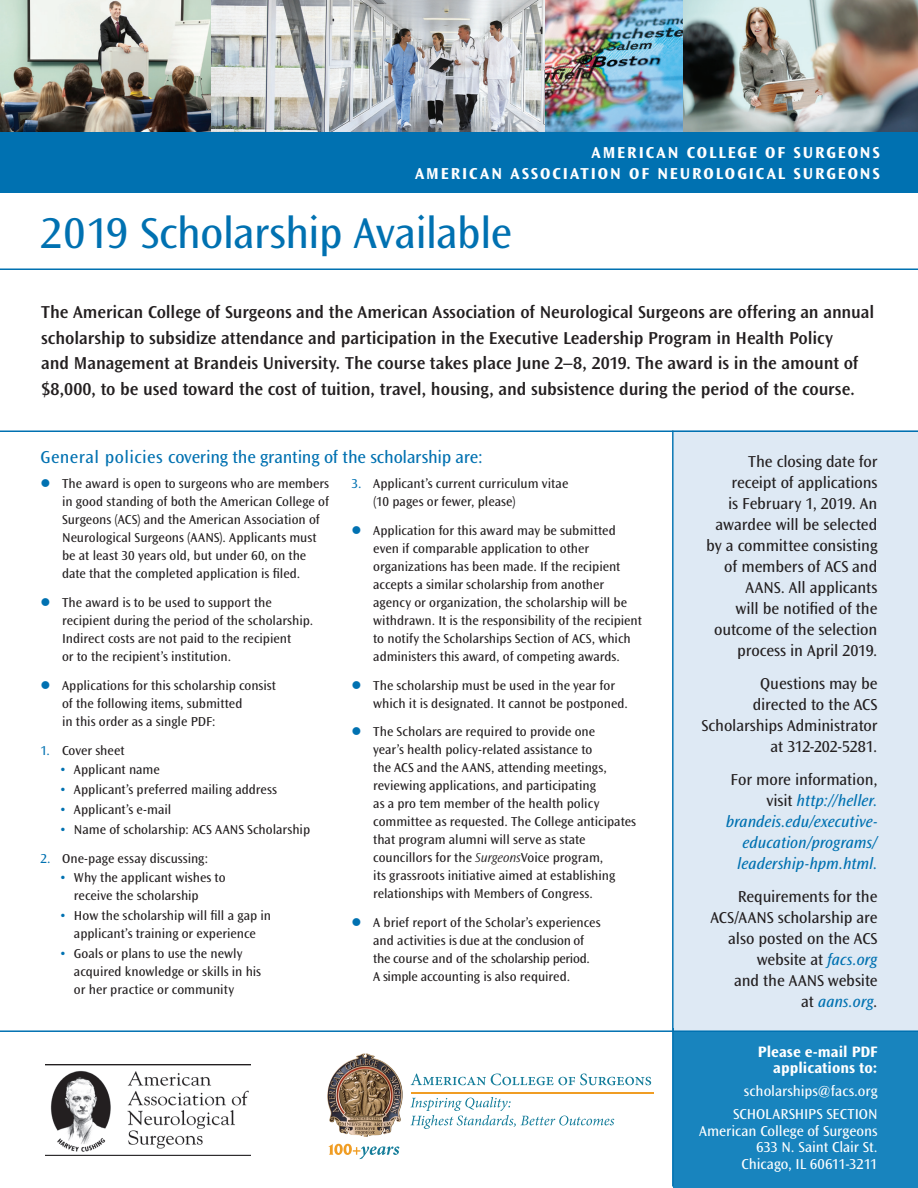
<style>
.page{position:relative;width:918px;height:1188px;background:#fff}
.page>*{position:absolute;margin:0;border:0;box-sizing:border-box;transform-origin:0 0}
.t1{font:45px "Ocean Sans Std";letter-spacing:-.02em;color:#0071b1}
.t2{font:600 18px/25.5px "Ocean Sans Std";letter-spacing:-.005em;color:#231f20}
.t3{font:18px "Ocean Sans Std";letter-spacing:-.01em;color:#0071b1}
.t4{font:16.5px/21px "Ocean Sans Std";letter-spacing:-.01em;color:#231f20;text-align:right}
.t5{font:italic 16.5px/21px "Ocean Sans Std";color:#0071b1;text-align:right}
.t6{font:700 16.5px/21px "Ocean Sans Std";letter-spacing:.115em;color:#fff;text-align:right}
.t7{font:700 15.75px/16.5px "Ocean Sans Std";color:#fff;text-align:right}
.t8{font:15px/16.5px "Ocean Sans Std";color:#fff;text-align:right}
.t9{font:13.5px/18px "Ocean Sans Std";color:#231f20}
.s1{font-style:normal;color:#231f20}
.s2{font-style:italic;color:#0071b1}
.s3{color:#0071b1}
.s4{font-weight:300;font-style:italic}
</style>
<div class="page">
<div style="left:673px;top:1028px;width:245px;height:160px;background:#1884be"></div>
<div style="left:674px;top:430px;width:244px;height:601px;background:#dee9f4"></div>
<img style="left:544px;top:0;width:140px;height:132px">
<img style="left:0;top:0;width:544px;height:132px">
<img style="left:684px;top:0;width:234px;height:132px">
<hr style="left:0;top:1030px;width:918px;height:2px;background:#0071b1">
<div style="left:0;top:132px;width:918px;height:61px;background:#0071b1"></div>
<hr style="left:672px;top:430px;width:2px;height:756px;background:#0071b1">
<hr style="left:0;top:268px;width:918px;height:2px;background:#0071b1">
<hr style="left:0;top:430px;width:918px;height:2px;background:#0071b1">
<img style="left:328px;top:1053px;width:75px;height:84px">
<hr style="left:411px;top:1092px;width:243px;height:1px;background:#f09d24">
<svg style="left:411px;top:1074px;width:240px;height:11px"></svg>
<svg style="left:410px;top:1097px;width:204px;height:32px"></svg>
<svg style="left:328px;top:1144px;width:71px;height:15px"></svg>
<img style="left:45px;top:1064px;width:205px;height:92px">
<p class="t6" style="left:415px;top:142px;width:466px">AMERICAN COLLEGE OF SURGEONS<br>AMERICAN ASSOCIATION OF NEUROLOGICAL SURGEONS</p>
<h1 class="t1" style="left:40px;top:208px;width:473px">2019 Scholarship Available</h1>
<p class="t2" style="left:41px;top:300px;width:835px">The American College of Surgeons and the American Association of Neurological Surgeons are offering an annual scholarship to subsidize attendance and participation in the Executive Leadership Program in Health Policy<br>and Management at Brandeis University. The course takes place June 2–8, 2019. The award is in the amount of $8,000, to be used toward the cost of tuition, travel, housing, and subsistence during the period of the course.</p>
<h2 class="t3" style="left:40px;top:447px;width:444px">General policies covering the granting of the scholarship are:</h2>
<p class="t4" style="left:706px;top:451px;width:173px">The closing date for receipt of applications<br>is February 1, 2019. An awardee will be selected by a committee consisting of members of ACS and<br>AANS. All applicants<br>will be notified of the outcome of the selection process in April 2019.</p>
<p class="t4" style="left:701px;top:674px;width:178px">Questions may be<br>directed to the ACS<br>Scholarships Administrator at 312-202-5281.</p>
<p class="t5" style="left:726px;top:770px;width:153px"><span class="s1">For more information, visit</span> http://heller. brandeis.edu/executive&shy;education/programs/ leadership-hpm.html.</p>
<p class="t4" style="left:711px;top:887px;width:168px">Requirements for the<br>ACS/AANS scholarship are also posted on the ACS website at <span class="s2">facs.org<br></span>and the AANS website<br>at <span class="s2">aans.org</span>.</p>
<p class="t9" style="left:62px;top:475px;width:269px">The award is open to surgeons who are members in good standing of both the American College of Surgeons (ACS) and the American Association of Neurological Surgeons (AANS). Applicants must be at least 30 years old, but under 60, on the date that the completed application is filed.</p>
<p class="t9" style="left:62px;top:594px;width:252px">The award is to be used to support the recipient during the period of the scholarship.<br>Indirect costs are not paid to the recipient<br>or to the recipient’s institution.</p>
<p class="t9" style="left:62px;top:676px;width:216px">Applications for this scholarship consist of the following items, submitted<br>in this order as a single PDF:</p>
<p class="t9" style="left:40px;top:741px;width:86px"><span class="s3">1.</span> Cover sheet</p>
<p class="t9" style="left:60px;top:761px;width:101px"><span class="s3">•</span> Applicant name</p>
<p class="t9" style="left:60px;top:781px;width:219px"><span class="s3">•</span> Applicant’s preferred mailing address</p>
<p class="t9" style="left:60px;top:801px;width:113px"><span class="s3">•</span> Applicant’s e-mail</p>
<p class="t9" style="left:60px;top:820px;width:252px"><span class="s3">•</span> Name of scholarship: ACS AANS Scholarship</p>
<p class="t9" style="left:40px;top:849px;width:169px"><span class="s3">2.</span> One-page essay discussing:</p>
<p class="t9" style="left:74px;top:869px;width:153px;text-indent:-14px"><span class="s3">•</span> Why the applicant wishes to receive the scholarship</p>
<p class="t9" style="left:60px;top:907px;width:213px;text-align:center"><span class="s3">•</span> How the scholarship will fill a gap in applicant’s training or experience</p>
<p class="t9" style="left:74px;top:945px;width:189px;text-indent:-14px"><span class="s3">•</span> Goals or plans to use the newly acquired knowledge or skills in his or her practice or community</p>
<p class="t9" style="left:373px;top:475px;width:197px;text-indent:-22px"><span class="s3">3.</span> Applicant’s current curriculum vitae (10 pages or fewer, please)</p>
<p class="t9" style="left:373px;top:522px;width:270px">Application for this award may be submitted even if comparable application to other organizations has been made. If the recipient accepts a similar scholarship from another agency or organization, the scholarship will be withdrawn. It is the responsibility of the recipient to notify the Scholarships Section of ACS, which administers this award, of competing awards.</p>
<p class="t9" style="left:373px;top:676px;width:256px">The scholarship must be used in the year for which it is designated. It cannot be postponed.</p>
<p class="t9" style="left:373px;top:723px;width:264px">The Scholars are required to provide one<br>year’s health policy-related assistance to<br>the ACS and the AANS, attending meetings, reviewing applications, and participating<br>as a pro tem member of the health policy committee as requested. The College anticipates that program alumni will serve as state councillors for the <span class="s4">Surgeons</span>Voice program,<br>its grassroots initiative aimed at establishing relationships with Members of Congress.</p>
<p class="t9" style="left:373px;top:914px;width:229px">A brief report of the Scholar’s experiences and activities is due at the conclusion of the course and of the scholarship period.<br>A simple accounting is also required.</p>
<p class="t7" style="left:758px;top:1043px;width:121px">Please e-mail PDF applications to:</p>
<p class="t8" style="left:733px;top:1080px;width:146px;line-height:23px">scholarships@facs.org<br>SCHOLARSHIPS SECTION</p>
<p class="t8" style="left:699px;top:1123px;width:180px">American College of Surgeons<br>633 N. Saint Clair St.<br>Chicago, IL 60611-3211</p>
</div>
